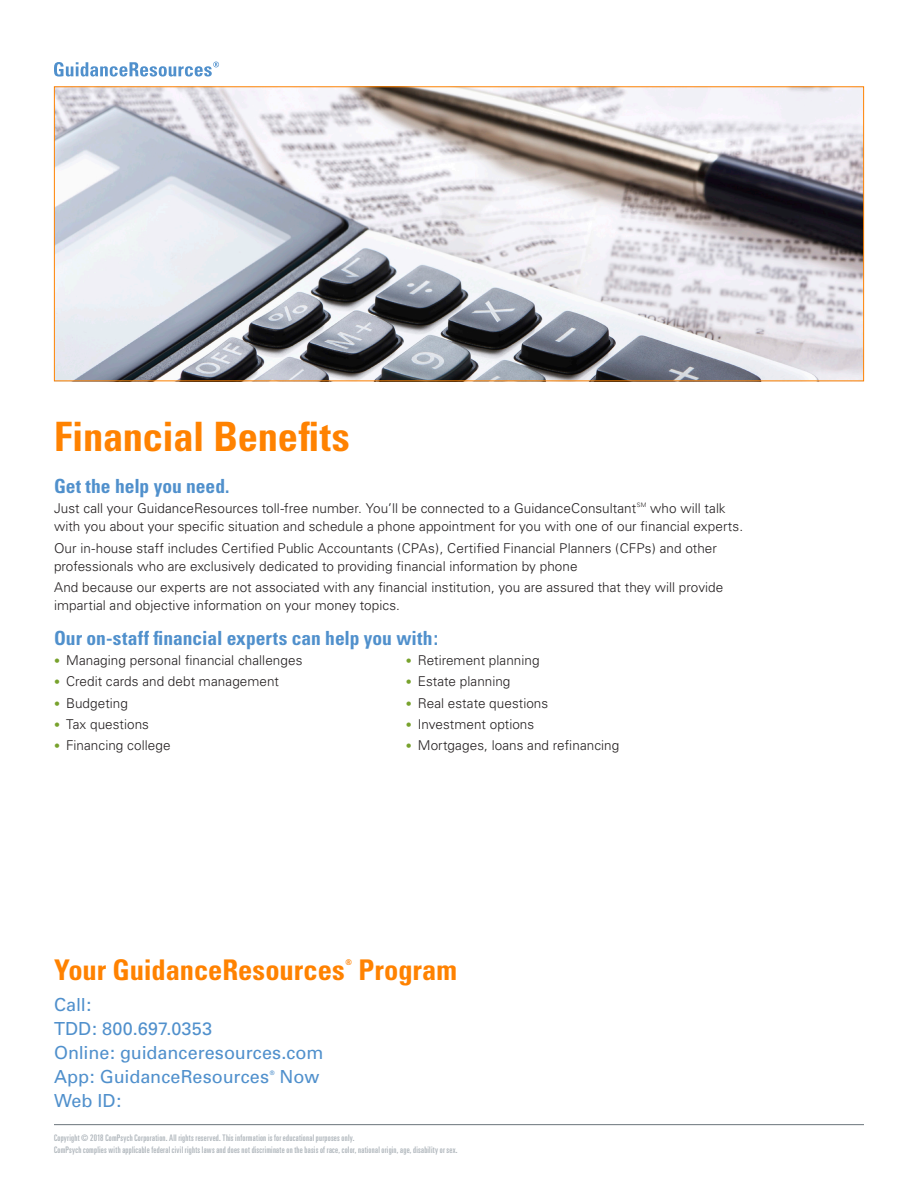
<style>
.page{position:relative;width:918px;height:1188px;background:#fff}
.page>*{position:absolute;margin:0;border:0;box-sizing:border-box;transform-origin:0 0}
.t1{font:700 condensed 40.5px "Univers";letter-spacing:-.005em;color:#ff8200}
.Call_to_action{font:700 condensed 28.5px "Univers";color:#ff8200}
.t2{font:700 condensed 19.5px "Univers";color:#5090cc}
.contact_info{font:18px/24px "Univers";color:#5090cc}
.Body_Copy{font:300 13.5px/18px "Univers";letter-spacing:.005em;color:#231f20}
.t3{font:ultra-condensed 9px/12px "Univers";letter-spacing:.03em;color:#adb4ba}
.Call_to_action-2{font:700 condensed 7.8px "Univers";color:#ff8200}
.Body_Copy-2{font:300 6.15px "Univers";color:#231f20}
.contact_info-2{font:6.15px "Univers";color:#5090cc}
.s1{font-size:12px;color:#78a22d}
</style>
<div class="page">
<img style="left:56px;top:88px;width:806px;height:291px">
<hr style="left:54px;top:1124px;width:810px;height:1px;background:#6a747b">
<svg style="left:54px;top:62px;width:165px;height:15px"></svg>
<p class="t1" style="left:54px;top:411px;width:297px">Financial Benefits</p>
<p class="t2" style="left:54px;top:474px;width:177px">Get the help you need.</p>
<p class="Body_Copy" style="left:54px;top:500px;width:584px">Just call your GuidanceResources toll-free number. You’ll be connected to a GuidanceConsultant</p>
<p class="Body_Copy-2" style="left:637px;top:501px;width:11px">SM</p>
<p class="Body_Copy" style="left:54px;top:500px;width:691px;text-indent:596px">who will talk with you about your specific situation and schedule a phone appointment for you with one of our financial experts.</p>
<p class="Body_Copy" style="left:54px;top:539px;width:664px">Our in-house staff includes Certified Public Accountants (CPAs), Certified Financial Planners (CFPs) and other professionals who are exclusively dedicated to providing financial information by phone</p>
<p class="Body_Copy" style="left:54px;top:578px;width:671px">And because our experts are not associated with any financial institution, you are assured that they will provide impartial and objective information on your money topics.</p>
<p class="t2" style="left:54px;top:626px;width:386px">Our on-staff financial experts can help you with:</p>
<p class="Body_Copy" style="left:54px;top:651px;width:250px"><span class="s1">•</span> Managing personal financial challenges</p>
<p class="Body_Copy" style="left:54px;top:673px;width:227px"><span class="s1">•</span> Credit cards and debt management</p>
<p class="Body_Copy" style="left:54px;top:694px;width:75px"><span class="s1">•</span> Budgeting</p>
<p class="Body_Copy" style="left:54px;top:715px;width:97px"><span class="s1">•</span> Tax questions</p>
<p class="Body_Copy" style="left:54px;top:736px;width:118px"><span class="s1">•</span> Financing college</p>
<p class="Body_Copy" style="left:406px;top:651px;width:135px"><span class="s1">•</span> Retirement planning</p>
<p class="Body_Copy" style="left:406px;top:673px;width:106px"><span class="s1">•</span> Estate planning</p>
<p class="Body_Copy" style="left:406px;top:694px;width:144px"><span class="s1">•</span> Real estate questions</p>
<p class="Body_Copy" style="left:406px;top:715px;width:130px"><span class="s1">•</span> Investment options</p>
<p class="Body_Copy" style="left:406px;top:736px;width:215px"><span class="s1">•</span> Mortgages, loans and refinancing</p>
<p class="Call_to_action" style="left:54px;top:953px;width:292px">Your GuidanceResources</p>
<p class="Call_to_action-2" style="left:346px;top:958px;width:8px">®</p>
<p class="Call_to_action" style="left:358px;top:953px;width:100px">Program</p>
<p class="contact_info" style="left:54px;top:992px;width:39px">Call:</p>
<p class="contact_info" style="left:54px;top:1016px;width:271px">TDD: 800.697.0353<br>Online: guidanceresources.com</p>
<p class="contact_info" style="left:54px;top:1064px;width:217px">App: GuidanceResources</p>
<p class="contact_info-2" style="left:270px;top:1069px;width:6px">®</p>
<p class="contact_info" style="left:280px;top:1064px;width:41px">Now</p>
<p class="contact_info" style="left:54px;top:1088px;width:69px">Web ID:</p>
<p class="t3" style="left:54px;top:1132px;width:405px">Copyright © 2018 ComPsych Corporation. All rights reserved. This information is for educational purposes only.<br>ComPsych complies with applicable federal civil rights laws and does not discriminate on the basis of race, color, national origin, age, disability or sex.</p>
</div>
